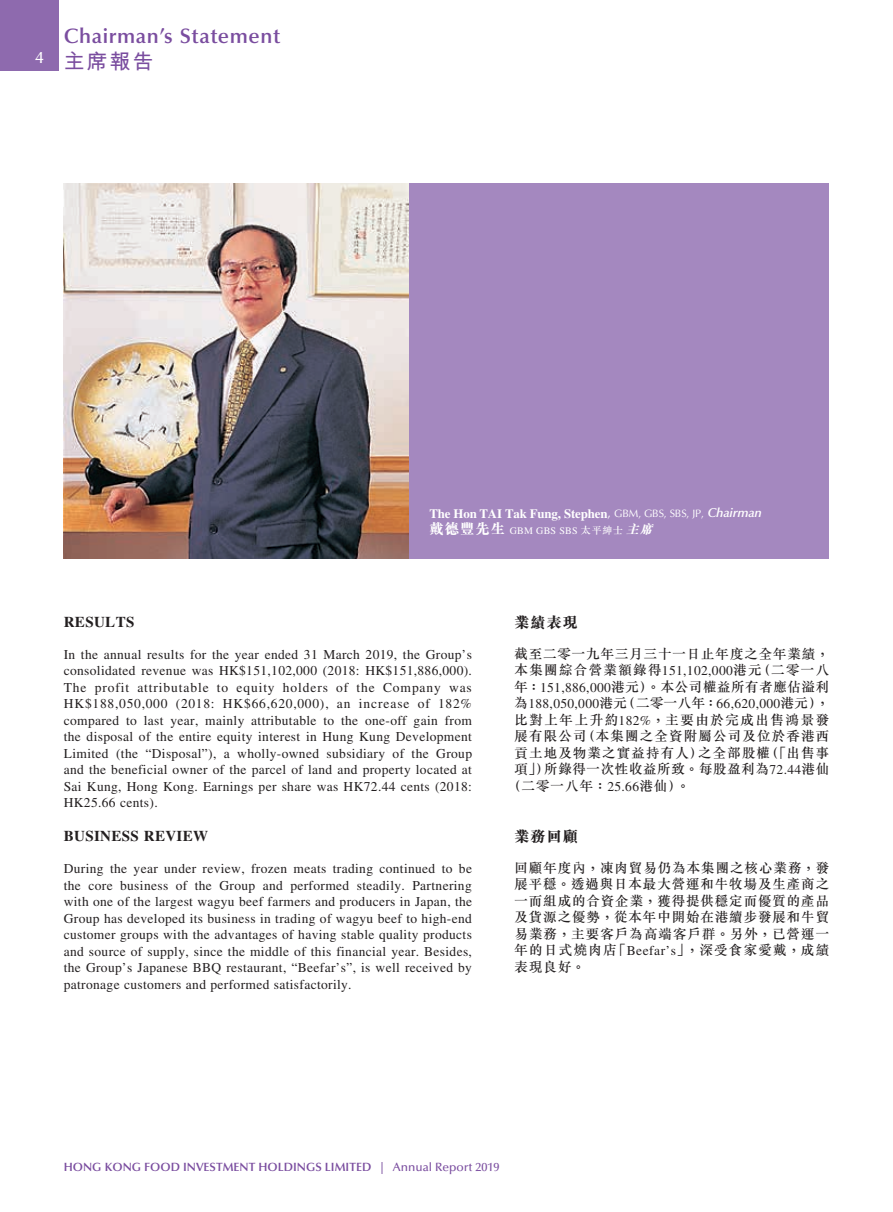
<style>
.page{position:relative;width:893px;height:1212px;background:#fff}
.page>*{position:absolute;margin:0;border:0;box-sizing:border-box;transform-origin:0 0}
.t1{font:600 21px "Optima LT Std";letter-spacing:.025em;color:#7a4d9f}
.t2{font:700 21px "M Hei HK";color:#7a4d9f}
.t3{font:700 15px "Times LT Std";letter-spacing:.025em;color:#231f20}
.t4{font:800 15px "M Sung HK";letter-spacing:.075em;color:#231f20}
.t5{font:13.5px/16.5px "Times LT Std";letter-spacing:.025em;color:#231f20;text-align:justify}
.t6{font:500 13.5px/16.5px "M Sung HK";letter-spacing:.085em;color:#231f20;text-align:justify}
.t7{font:500 13.5px "M Sung HK";letter-spacing:.045em;color:#231f20}
.t8{font:500 13.5px "M Sung HK";letter-spacing:.115em;color:#231f20}
.t9{font:700 12.9px "Times LT Std";letter-spacing:-.01em;color:#fff}
.t10{font:600 12px "Optima LT Std";color:#7a4d9f}
.t11{font:10.05px "Times LT Std";letter-spacing:.025em;color:#fff}
.s1{font-family:"Optima LT Std";font-weight:400}
.s2{font-family:"Optima LT Std";font-weight:400;font-size:10.65px}
.s3{font-family:"Optima LT Std";font-weight:600;font-style:italic}
.s4{font-family:"M Sung HK";font-weight:800;font-size:14.25px}
.s5{font-family:"M Sung HK";font-weight:500}
.s6{font-family:"M Sung HK";font-weight:800;font-style:italic;font-size:12.9px}
.s7{font-family:"Times LT Std";font-weight:400}
.s8{font-weight:500}
</style>
<div class="page">
<div style="left:0;top:0;width:59px;height:71px;background:#8e6aae"></div>
<div style="left:64px;top:183px;width:765px;height:376px;background:#a488bf"></div>
<img style="left:64px;top:183px;width:344px;height:376px">
<h1 class="t1" style="left:64px;top:24px;width:218px">Chairman’s Statement</h1>
<h1 class="t2" style="left:35px;top:46px;width:119px"><sup>4</sup> 主席報告</h1>
<p class="t9" style="left:429px;top:506px;width:334px">The Hon TAI Tak Fung, Stephen<span class="s1">,</span> <span class="s2">GBM, GBS, SBS, JP,</span> <span class="s3">Chairman</span></p>
<p class="t11" style="left:429px;top:525px;width:229px"><span class="s4">戴德豐先生</span> GBM GBS SBS <span class="s5">太平紳士</span><span class="s6">主席</span></p>
<p class="t3" style="left:64px;top:613px;width:72px">RESULTS</p>
<p class="t5" style="left:64px;top:646px;width:410px">In the annual results for the year ended 31 March 2019, the Group’s consolidated revenue was HK$151,102,000 (2018: HK$151,886,000).<br>The profit attributable to equity holders of the Company was HK$188,050,000 (2018: HK$66,620,000), an increase of 182% compared to last year, mainly attributable to the one-off gain from the disposal of the entire equity interest in Hung Kung Development Limited (the “Disposal”), a wholly-owned subsidiary of the Group and the beneficial owner of the parcel of land and property located at Sai Kung, Hong Kong. Earnings per share was HK72.44 cents (2018:<br>HK25.66 cents).</p>
<p class="t3" style="left:64px;top:827px;width:146px">BUSINESS REVIEW</p>
<p class="t5" style="left:64px;top:860px;width:410px">During the year under review, frozen meats trading continued to be the core business of the Group and performed steadily. Partnering with one of the largest wagyu beef farmers and producers in Japan, the Group has developed its business in trading of wagyu beef to high-end customer groups with the advantages of having stable quality products and source of supply, since the middle of this financial year. Besides, the Group’s Japanese BBQ restaurant, “Beefar’s”, is well received by patronage customers and performed satisfactorily.</p>
<p class="t4" style="left:514px;top:612px;width:65px">業績表現</p>
<p class="t6" style="left:514px;top:645px;width:316px">截至二零一九年三月三十一日止年度之全年業績，本集團綜合營業額錄得<span class="s7">151,102,000</span>港元（二零一八年：<span class="s7">151,886,000</span>港元）。本公司權益所有者應佔溢利</p>
<p class="t5" style="left:514px;top:695px;width:316px"><span class="s5">為</span>188,050,000<span class="s5">港元（二零一八年：</span>66,620,000<span class="s5">港元），</span></p>
<p class="t8" style="left:514px;top:710px;width:316px">比對上年上升約<span class="s7">182%</span>，主要由於完成出售鴻景發</p>
<p class="t6" style="left:514px;top:728px;width:316px">展有限公司（本集團之全資附屬公司及位於香港西</p>
<p class="t6" style="left:514px;top:744px;width:316px">貢土地及物業之實益持有人）之全部股權（「出售事</p>
<p class="t7" style="left:514px;top:760px;width:316px">項」）所錄得一次性收益所致。每股盈利為<span class="s7">72.44</span>港仙</p>
<p class="t6" style="left:508px;top:777px;width:184px">（二零一八年：<span class="s7">25.66</span>港仙）。</p>
<p class="t4" style="left:514px;top:826px;width:65px">業務回顧</p>
<p class="t6" style="left:514px;top:859px;width:316px">回顧年度內，凍肉貿易仍為本集團之核心業務，發展平穩。透過與日本最大營運和牛牧場及生產商之一而組成的合資企業，獲得提供穩定而優質的產品及貨源之優勢，從本年中開始在港續步發展和牛貿易業務，主要客戶為高端客戶群。另外，已營運一年的日式燒肉店「<span class="s7">Beefar’s</span>」，深受食家愛戴，成績表現良好。</p>
<p class="t10" style="left:64px;top:1160px;width:437px">HONG KONG FOOD INVESTMENT HOLDINGS LIMITED | <span class="s8">Annual Report 2019</span></p>
</div>
